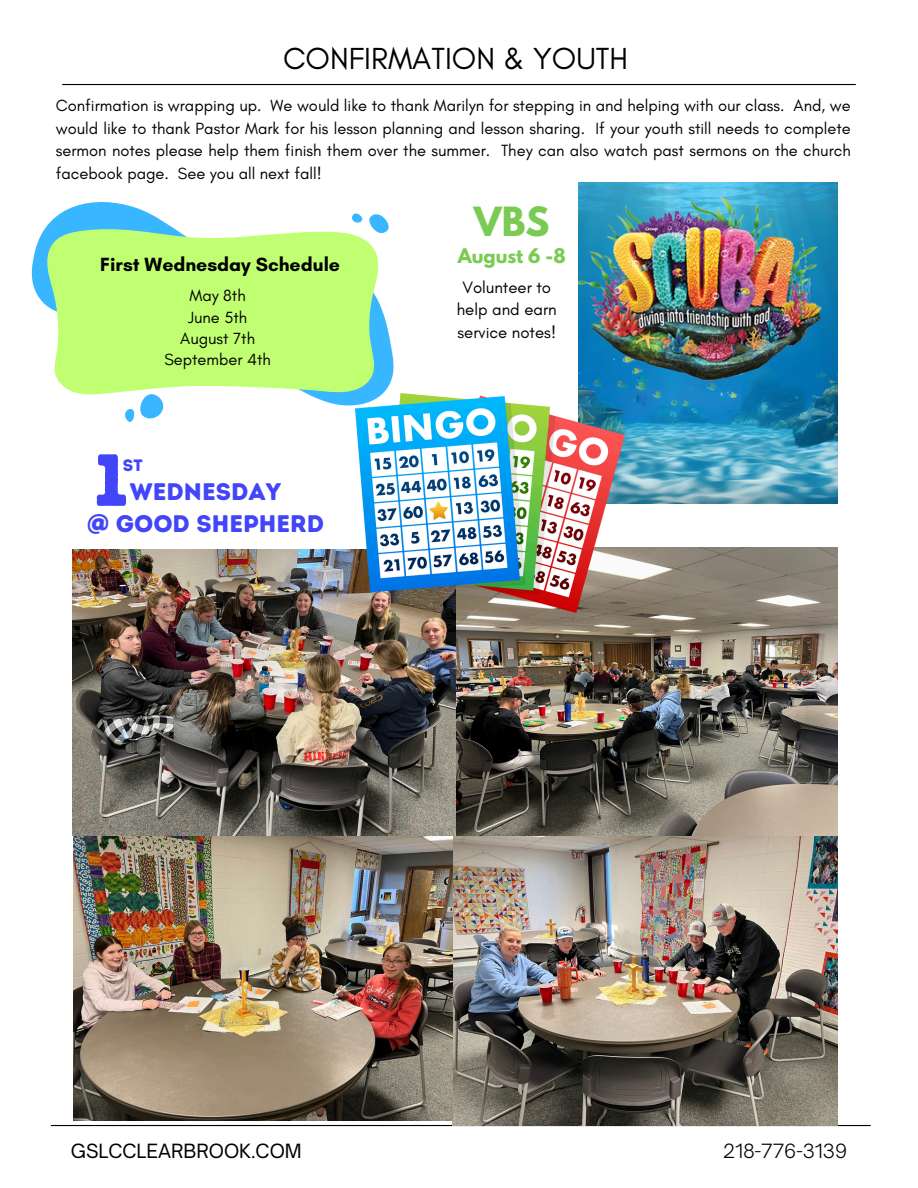
<style>
.page{position:relative;width:918px;height:1188px;background:#fff}
.page>*{position:absolute;margin:0;border:0;box-sizing:border-box;transform-origin:0 0}
.t1{font:73.5px "Intro Rust Base";color:#4245f8}
.t2{font:700 35.7px "League Spartan";color:#7acb53}
.t3{font:31.05px "Glacial Indifference";color:#000}
.t4{font:24px/31.5px "Intro Rust Base";color:#4245f8;text-align:center}
.t5{font:700 19.5px "Glacial Indifference";color:#000}
.t6{font:18.75px "Open Sauce One";color:#000}
.t7{font:300 18.75px "Open Sauce One";color:#000}
.t8{font:700 17.85px "League Spartan";color:#7acb53}
.t9{font:16.8px/22.5px "Glacial Indifference";color:#000;text-align:center}
.t10{font:16.5px/22.5px "Glacial Indifference";color:#000;text-align:justify}
.t11{font:16.5px "Intro Rust Base";color:#4245f8}
</style>
<div class="page">
<hr style="left:62px;top:84px;width:794px;height:1px;background:#000">
<hr style="left:51px;top:1125px;width:820px;height:1px;background:#000">
<svg style="left:31px;top:202px;width:363px;height:206px"></svg>
<svg style="left:44px;top:229px;width:338px;height:168px;fill:#c1ff72"></svg>
<svg style="left:124px;top:394px;width:39px;height:28px"></svg>
<svg style="left:352px;top:212px;width:38px;height:21px"></svg>
<img style="left:453px;top:548px;width:385px;height:577px">
<img style="left:73px;top:549px;width:382px;height:287px">
<img style="left:578px;top:183px;width:260px;height:320px">
<img style="left:356px;top:393px;width:269px;height:220px">
<img style="left:73px;top:836px;width:380px;height:285px">
<p class="t3" style="left:283px;top:40px;width:347px">CONFIRMATION &amp; YOUTH</p>
<p class="t10" style="left:56px;top:94px;width:796px">Confirmation is wrapping up. We would like to thank Marilyn for stepping in and helping with our class. And, we would like to thank Pastor Mark for his lesson planning and lesson sharing. If your youth still needs to complete sermon notes please help them finish them over the summer. They can also watch past sermons on the church facebook page. See you all next fall!</p>
<p class="t5" style="left:100px;top:252px;width:241px">First Wednesday Schedule</p>
<p class="t10" style="left:190px;top:284px;width:58px">May 8th</p>
<h1 class="t10" style="left:188px;top:306px;width:61px">June 5th</h1>
<h5 class="t10" style="left:180px;top:327px;width:76px">August 7th</h5>
<p class="t10" style="left:164px;top:348px;width:108px">September 4th</p>
<p class="t1" style="left:93px;top:436px;width:37px">1</p>
<h4 class="t11" style="left:123px;top:455px;width:21px">ST</h4>
<p class="t4" style="left:87px;top:476px;width:239px">WEDNESDAY<br>@ GOOD SHEPHERD</p>
<h3 class="t2" style="left:474px;top:204px;width:77px">VBS</h3>
<p class="t8" style="left:458px;top:247px;width:109px">August 6 -8</p>
<p class="t9" style="left:457px;top:275px;width:101px">Volunteer to help and earn service notes!</p>
<h2 class="t6" style="left:71px;top:1140px;width:232px">GSLCCLEARBROOK.COM</h2>
<p class="t7" style="left:723px;top:1140px;width:125px">218-776-3139</p>
</div>
